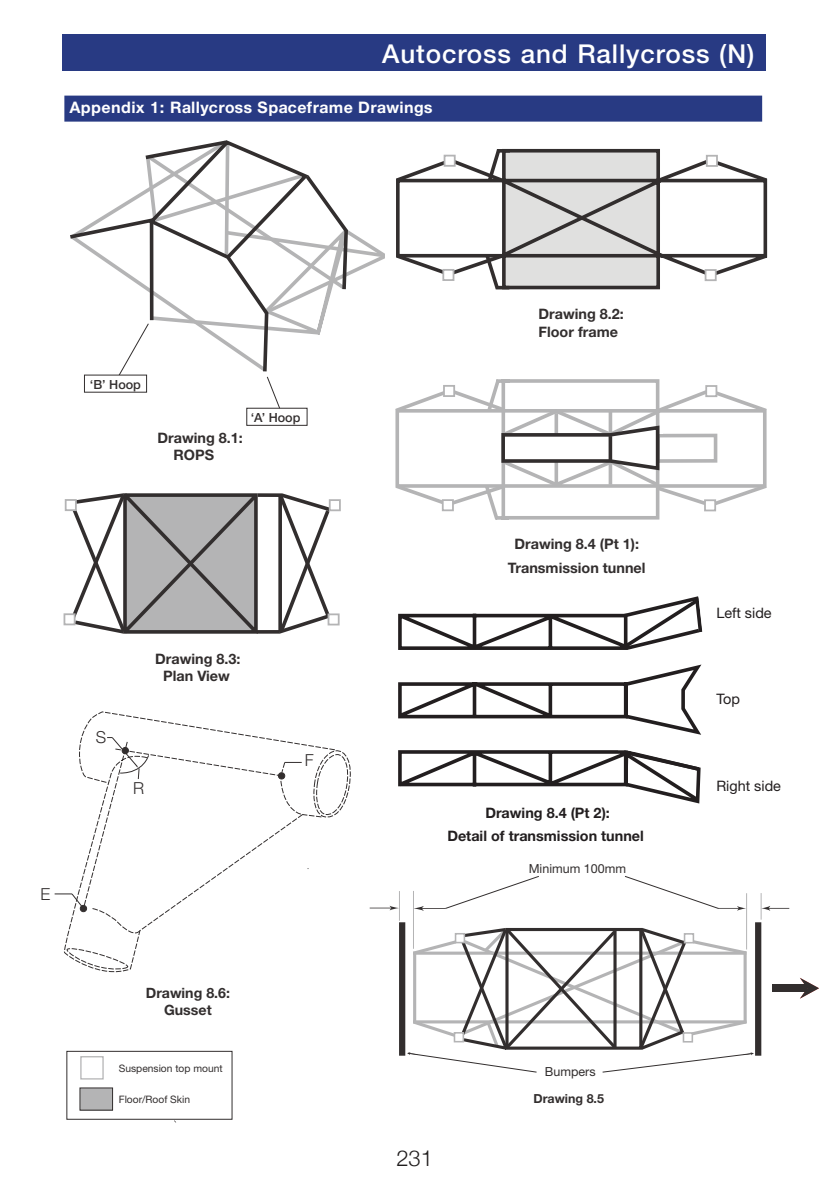
<style>
.page{position:relative;width:828px;height:1180px;background:#fff}
.page>*{position:absolute;margin:0;border:0;box-sizing:border-box;transform-origin:0 0}
.t1{font:500 26px "Helvetica Neue";letter-spacing:.035em;color:#fff}
.t2{font:300 22px "Helvetica Neue";color:#201d1d}
.t3{font:700 17px "Nimbus Sans Novus T";letter-spacing:.025em;color:#fff}
.t4{font:300 16.6px "Helvetica Neue";color:#322e2e}
.t5{font:700 14.4px/17.2px "Helvetica Neue";color:#322e2e}
.t6{font:700 14.4px "Helvetica Neue";color:#221e1f}
.t7{font:14.4px "Helvetica Neue";color:#221e1f}
.t8{font:700 14.2px/17px "Helvetica Neue";color:#322e2e;text-align:center}
.t9{font:500 12.6px "Helvetica Neue";color:#322e2e}
.t10{font:12.4px "Helvetica Neue";color:#322e2e}
.t11{font:700 12.4px "Helvetica Neue";color:#322e2e}
.t12{font:10.2px "Helvetica Neue";color:#322e2e}
</style>
<div class="page">
<div style="left:62px;top:34px;width:703px;height:37px;background:#283a83"></div>
<svg style="left:70px;top:140px;width:314px;height:286px"></svg>
<svg style="left:396px;top:148px;width:372px;height:142px"></svg>
<div style="left:705px;top:270px;width:11px;height:10px;background:#fff"></div>
<div style="left:704px;top:269px;width:12px;height:12px;border:2px solid #b4b4b5"></div>
<svg style="left:396px;top:148px;width:113px;height:38px"></svg>
<div style="left:444px;top:156px;width:11px;height:10px;background:#fff"></div>
<div style="left:443px;top:155px;width:12px;height:12px;border:2px solid #b4b4b5"></div>
<svg style="left:654px;top:155px;width:114px;height:30px"></svg>
<div style="left:707px;top:156px;width:10px;height:10px;background:#fff"></div>
<div style="left:706px;top:155px;width:12px;height:12px;border:2px solid #b4b4b5"></div>
<hr style="left:497px;top:149px;width:13px;height:4px;background:#322e2e">
<svg style="left:396px;top:250px;width:114px;height:40px"></svg>
<svg style="left:80px;top:711px;width:271px;height:158px"></svg>
<svg style="left:63px;top:740px;width:240px;height:233px"></svg>
<svg style="left:107px;top:737px;width:42px;height:42px"></svg>
<svg style="left:285px;top:762px;width:17px;height:1px"></svg>
<svg style="left:55px;top:893px;width:28px;height:14px"></svg>
<svg style="left:66px;top:946px;width:63px;height:24px"></svg>
<svg style="left:69px;top:493px;width:265px;height:141px"></svg>
<div style="left:330px;top:500px;width:10px;height:10px;background:#fff"></div>
<div style="left:329px;top:499px;width:12px;height:12px;border:2px solid #b4b4b5"></div>
<div style="left:328px;top:614px;width:11px;height:10px;background:#fff"></div>
<div style="left:327px;top:613px;width:12px;height:12px;border:2px solid #b4b4b5"></div>
<div style="left:66px;top:500px;width:10px;height:10px;background:#fff"></div>
<div style="left:65px;top:499px;width:12px;height:12px;border:2px solid #b4b4b5"></div>
<div style="left:64px;top:614px;width:11px;height:10px;background:#fff"></div>
<div style="left:64px;top:613px;width:12px;height:12px;border:2px solid #b4b4b5"></div>
<svg style="left:258px;top:493px;width:24px;height:4px"></svg>
<hr style="left:257px;top:630px;width:23px;height:3px;background:#322e2e">
<div style="left:383px;top:363px;width:390px;height:215px;background:#fff"></div>
<svg style="left:395px;top:379px;width:372px;height:141px"></svg>
<svg style="left:608px;top:436px;width:4px;height:25px"></svg>
<svg style="left:66px;top:1050px;width:167px;height:72px"></svg>
<div style="left:81px;top:1056px;width:22px;height:22px;background:#fff"></div>
<div style="left:80px;top:1055px;width:24px;height:24px;border:1px solid #b4b4b5"></div>
<svg style="left:800px;top:978px;width:19px;height:20px"></svg>
<div style="left:772px;top:984px;width:35px;height:7px;background:#322e2e"></div>
<div style="left:399px;top:922px;width:6px;height:133px;background:#322e2e"></div>
<div style="left:755px;top:922px;width:6px;height:133px;background:#322e2e"></div>
<hr style="left:399px;top:890px;width:1px;height:30px;background:#b4b4b5">
<hr style="left:413px;top:890px;width:1px;height:58px;background:#b4b4b5">
<hr style="left:746px;top:893px;width:1px;height:56px;background:#b4b4b5">
<svg style="left:413px;top:876px;width:126px;height:34px"></svg>
<svg style="left:625px;top:876px;width:121px;height:34px"></svg>
<svg style="left:370px;top:906px;width:29px;height:4px"></svg>
<svg style="left:760px;top:893px;width:29px;height:26px"></svg>
<svg style="left:407px;top:928px;width:347px;height:144px"></svg>
<svg style="left:398px;top:613px;width:304px;height:191px"></svg>
<hr style="left:618px;top:746px;width:10px;height:4px;background:#fff">
<svg style="left:619px;top:743px;width:83px;height:44px"></svg>
<svg style="left:620px;top:596px;width:83px;height:56px"></svg>
<div style="left:64px;top:96px;width:698px;height:26px;background:#283a83"></div>
<h1 class="t1" style="left:382px;top:44px;width:373px">Autocross and Rallycross (N)</h1>
<p class="t3" style="left:69px;top:101px;width:365px">Appendix 1: Rallycross Spaceframe Drawings</p>
<p class="t4" style="left:40px;top:887px;width:11px">E</p>
<p class="t9" style="left:90px;top:379px;width:53px">‘B’ Hoop</p>
<p class="t5" style="left:174px;top:430px;width:71px;text-indent:-16px">Drawing 8.1:<br>ROPS</p>
<p class="t9" style="left:251px;top:412px;width:51px">‘A’ Hoop</p>
<p class="t4" style="left:96px;top:731px;width:12px">S</p>
<p class="t5" style="left:155px;top:651px;width:87px;text-align:center">Drawing 8.3:<br>Plan View</p>
<p class="t4" style="left:133px;top:781px;width:13px">R</p>
<p class="t4" style="left:305px;top:754px;width:10px">F</p>
<p class="t8" style="left:146px;top:985px;width:86px">Drawing 8.6:<br>Gusset</p>
<p class="t5" style="left:538px;top:307px;width:87px">Drawing 8.2:<br>Floor frame</p>
<p class="t5" style="left:508px;top:534px;width:139px;line-height:23.4px;text-align:center">Drawing 8.4 (Pt 1):<br>Transmission tunnel</p>
<p class="t6" style="left:485px;top:807px;width:126px">Drawing 8.4 (Pt 2):</p>
<p class="t6" style="left:447px;top:830px;width:198px">Detail of transmission tunnel</p>
<p class="t10" style="left:529px;top:864px;width:99px">Minimum 100mm</p>
<p class="t12" style="left:119px;top:1064px;width:105px">Suspension top mount</p>
<p class="t12" style="left:119px;top:1095px;width:73px">Floor/Roof Skin</p>
<p class="t11" style="left:533px;top:1094px;width:72px">Drawing 8.5</p>
<p class="t10" style="left:545px;top:1066px;width:52px">Bumpers</p>
<h2 class="t2" style="left:396px;top:1144px;width:38px">231</h2>
<p class="t7" style="left:716px;top:607px;width:57px">Left side</p>
<p class="t7" style="left:716px;top:694px;width:25px">Top</p>
<p class="t7" style="left:716px;top:780px;width:66px">Right side</p>
</div>
